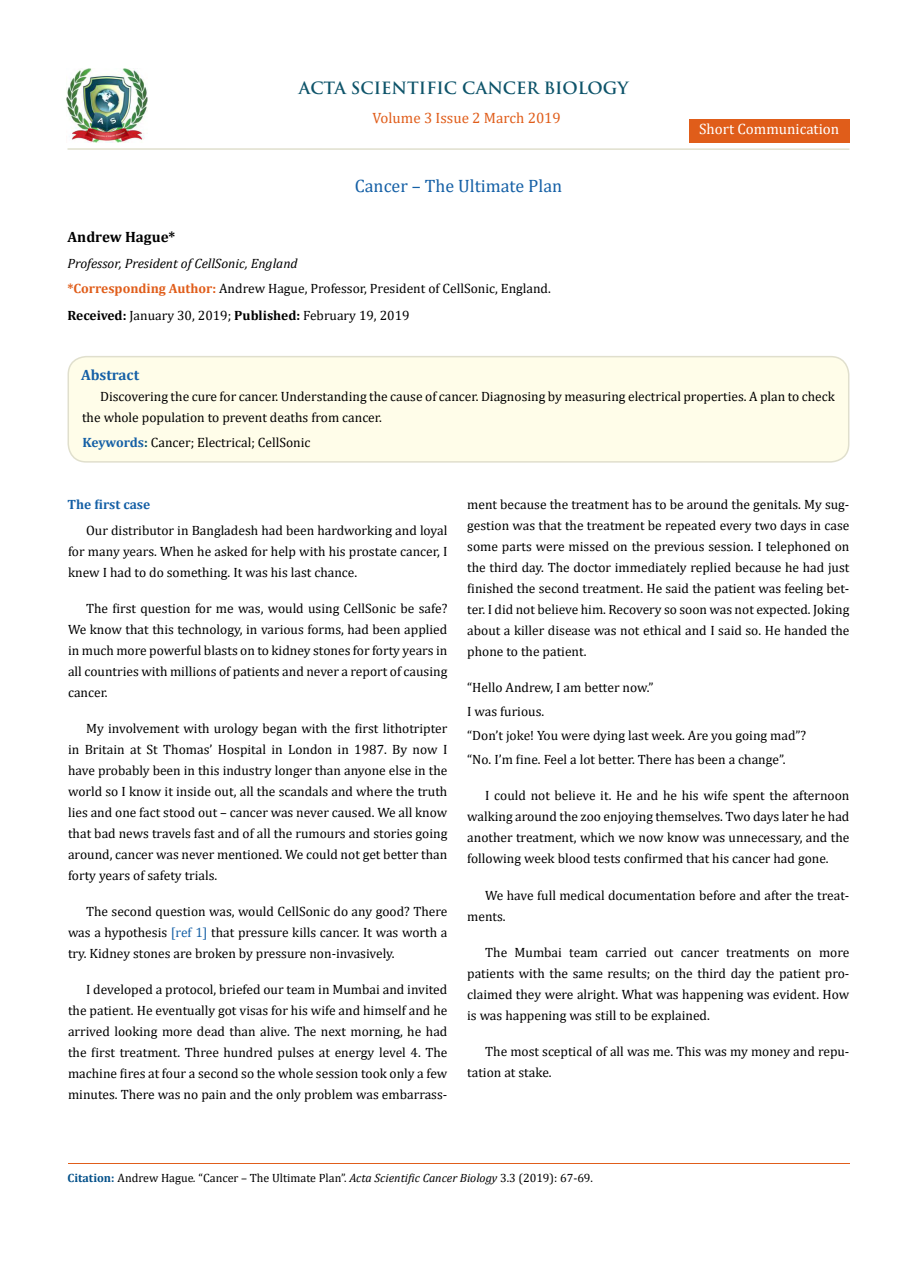
<style>
.page{position:relative;width:917px;height:1262px;background:#fff}
.page>*{position:absolute;margin:0;border:0;box-sizing:border-box;transform-origin:0 0}
.t1{font:18px "Cambria";color:#1560a6}
.t2{font:700 16.5px "Trajan Pro";color:#0e546a}
.t3{font:15px "Cambria";color:#e05d1a}
.t4{font:15px "Cambria";color:#fff}
.t5{font:700 15px "Cambria";color:#000}
.t6{font:700 15px "Cambria";color:#1560a6}
.t7{font:13.5px/21px "Cambria";color:#000;text-align:justify}
.t8{font:700 13.5px "Cambria";color:#1560a6}
.t9{font:12px "Cambria";color:#000}
.s1{font-style:italic}
.s2{font-weight:700;color:#e05d1a}
.s3{font-weight:700}
.s4{font-weight:700;color:#1560a6}
.s5{font-weight:700;color:#0e546a}
.s6{color:#1560a6}
.s7{font-weight:700;color:#035089}
</style>
<div class="page">
<img style="left:67px;top:68px;width:80px;height:74px">
<div style="left:689px;top:119px;width:160px;height:23px;background:#e05d1a"></div>
<div style="left:68px;top:357px;width:780px;height:105px;background:#fffde9;border-radius:18px"></div>
<div style="left:67px;top:356px;width:782px;height:106px;border:2px solid #e0dfcd;border-radius:18px"></div>
<hr style="left:68px;top:1163px;width:781px;height:1px;background:#e05d1a">
<hr style="left:67px;top:148px;width:782px;height:2px;background:#e0dfcd">
<p class="t2" style="left:299px;top:77px;width:331px">ACTA SCIENTIFIC CANCER BIOLOGY</p>
<p class="t3" style="left:372px;top:109px;width:190px">Volume 3 Issue 2 March 2019</p>
<h1 class="t1" style="left:355px;top:175px;width:209px">Cancer – The Ultimate Plan</h1>
<p class="t5" style="left:67px;top:226px;width:109px">Andrew Hague*</p>
<p class="t7" style="left:67px;top:250px;width:485px;line-height:25px"><span class="s1">Professor, President of CellSonic, England<br></span><span class="s2">*Corresponding Author:</span> Andrew Hague, Professor, President of CellSonic, England.</p>
<p class="t7" style="left:67px;top:305px;width:343px"><span class="s3">Received:</span> January 30, 2019; <span class="s3">Published:</span> February 19, 2019</p>
<p class="t6" style="left:81px;top:364px;width:60px">Abstract</p>
<p class="t4" style="left:699px;top:120px;width:141px">Short Communication</p>
<p class="t7" style="left:82px;top:386px;width:754px;text-indent:18px">Discovering the cure for cancer. Understanding the cause of cancer. Diagnosing by measuring electrical properties. A plan to check the whole population to prevent deaths from cancer.</p>
<p class="t7" style="left:83px;top:432px;width:229px"><span class="s4">Keywords</span><span class="s5">:</span> Cancer; Electrical; CellSonic</p>
<p class="t8" style="left:67px;top:495px;width:84px">The first case</p>
<p class="t7" style="left:68px;top:519px;width:381px;text-indent:18px">Our distributor in Bangladesh had been hardworking and loyal for many years. When he asked for help with his prostate cancer, I knew I had to do something. It was his last chance.</p>
<p class="t7" style="left:68px;top:597px;width:381px;text-indent:18px">The first question for me was, would using CellSonic be safe?<br>We know that this technology, in various forms, had been applied in much more powerful blasts on to kidney stones for forty years in all countries with millions of patients and never a report of causing cancer.</p>
<p class="t7" style="left:68px;top:717px;width:381px;text-indent:18px">My involvement with urology began with the first lithotripter in Britain at St Thomas’ Hospital in London in 1987. By now I have probably been in this industry longer than anyone else in the world so I know it inside out, all the scandals and where the truth lies and one fact stood out – cancer was never caused. We all know that bad news travels fast and of all the rumours and stories going around, cancer was never mentioned. We could not get better than forty years of safety trials.</p>
<p class="t7" style="left:68px;top:900px;width:381px;text-indent:18px">The second question was, would CellSonic do any good? There was a hypothesis <span class="s6">[ref 1]</span> that pressure kills cancer. It was worth a try. Kidney stones are broken by pressure non-invasively.</p>
<p class="t7" style="left:68px;top:978px;width:381px;text-indent:18px">I developed a protocol, briefed our team in Mumbai and invited the patient. He eventually got visas for his wife and himself and he arrived looking more dead than alive. The next morning, he had the first treatment. Three hundred pulses at energy level 4. The machine fires at four a second so the whole session took only a few minutes. There was no pain and the only problem was embarrass-</p>
<p class="t7" style="left:467px;top:494px;width:384px">ment because the treatment has to be around the genitals. My sug&shy;gestion was that the treatment be repeated every two days in case some parts were missed on the previous session. I telephoned on the third day. The doctor immediately replied because he had just finished the second treatment. He said the patient was feeling bet&shy;ter. I did not believe him. Recovery so soon was not expected. Joking about a killer disease was not ethical and I said so. He handed the phone to the patient.</p>
<p class="t7" style="left:467px;top:675px;width:340px;line-height:24px;text-align:left">“Hello Andrew, I am better now.”<br>I was furious.<br>“Don’t joke! You were dying last week. Are you going mad”? “No. I’m fine. Feel a lot better. There has been a change”.</p>
<p class="t7" style="left:467px;top:785px;width:384px;text-indent:18px">I could not believe it. He and he his wife spent the afternoon walking around the zoo enjoying themselves. Two days later he had another treatment, which we now know was unnecessary, and the following week blood tests confirmed that his cancer had gone.</p>
<p class="t7" style="left:467px;top:884px;width:383px;text-indent:18px">We have full medical documentation before and after the treat&shy;ments.</p>
<p class="t7" style="left:467px;top:941px;width:384px;text-indent:18px">The Mumbai team carried out cancer treatments on more patients with the same results; on the third day the patient pro&shy;claimed they were alright. What was happening was evident. How is was happening was still to be explained.</p>
<p class="t7" style="left:467px;top:1040px;width:384px;text-indent:18px">The most sceptical of all was me. This was my money and repu&shy;tation at stake.</p>
<p class="t9" style="left:68px;top:1171px;width:527px"><span class="s7">Citation:</span> Andrew Hague<span class="s1">.</span> “Cancer – The Ultimate Plan”. <span class="s1">Acta Scientific Cancer Biology</span> 3.3 (2019): 67-69.</p>
</div>
